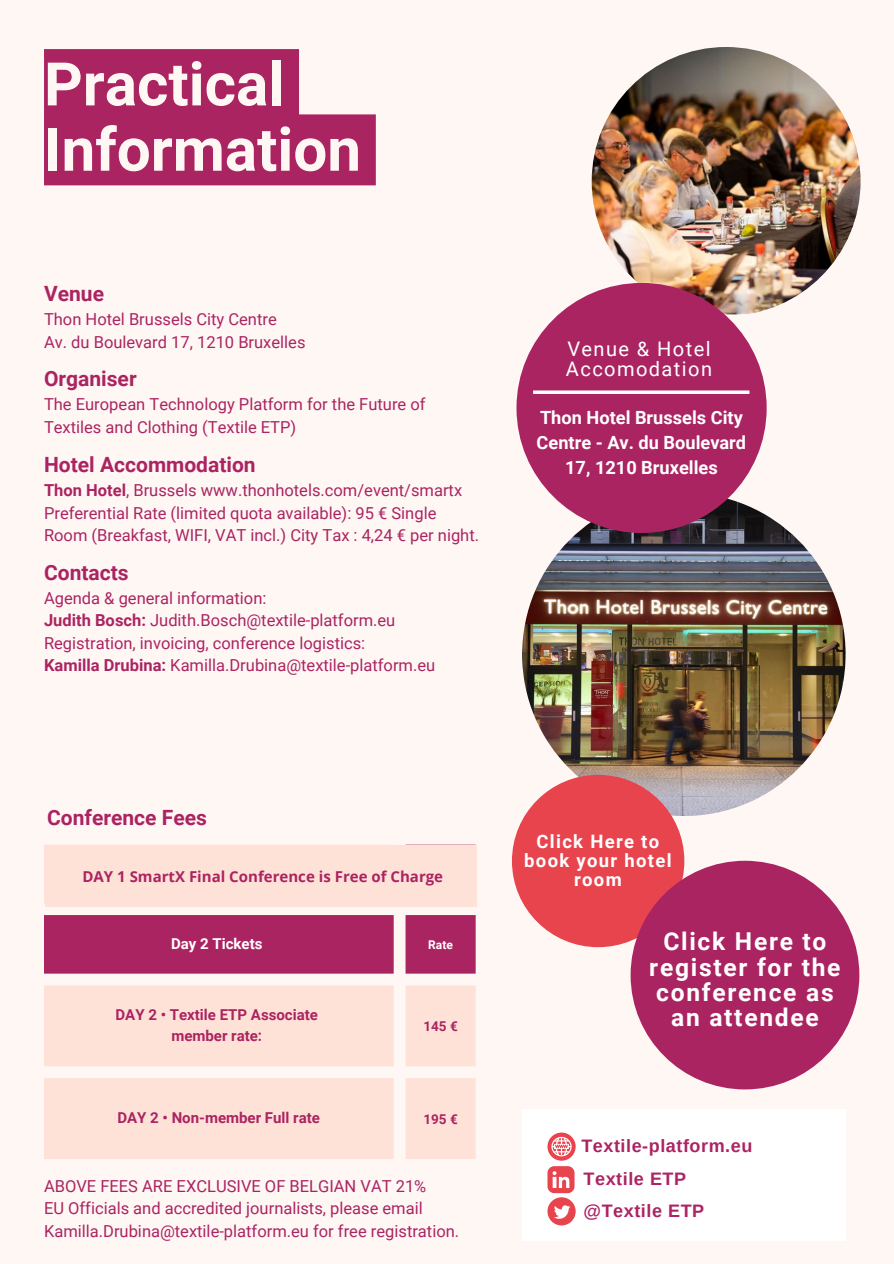
<style>
.page{position:relative;width:894px;height:1264px;background:#fff}
.page>*{position:absolute;margin:0;border:0;box-sizing:border-box;transform-origin:0 0}
.t1{font:700 60.15px "Roboto";color:#fff7f4}
.t2{font:700 24.6px/25.2px "Roboto";letter-spacing:.07em;color:#fff;text-align:center}
.t3{font:700 21px "Roboto";color:#ab2462}
.t4{font:20.1px/20.2px "Roboto";letter-spacing:.07em;color:#fff}
.t5{font:700 18.45px/19.2px "Roboto";letter-spacing:.07em;color:#fff;text-align:center}
.t6{font:700 18.15px/24.8px "Roboto";color:#fff}
.t7{font:700 18px "Arimo";letter-spacing:.03em;color:#ac2363}
.t8{font:16.5px/22.5px "Roboto";color:#ab2462}
.t9{font:700 15px "Roboto";color:#ab2462}
.t10{font:700 15px "Open Sans";color:#ab2462}
.t11{font:700 15px "Roboto";color:#fff}
.t12{font:700 13.5px "Roboto";color:#ab2462}
.t13{font:700 12px "Roboto";color:#fff}
.s1{font-weight:700}
</style>
<div class="page">
<div style="left:0;top:0;width:893px;height:1263px;background:#fff7f4"></div>
<div style="left:522px;top:1109px;width:323px;height:132px;background:#fff"></div>
<svg style="left:547px;top:1132px;width:28px;height:28px"></svg>
<svg style="left:44px;top:973px;width:431px;height:186px;fill:#ffe2d7"></svg>
<svg style="left:44px;top:845px;width:431px;height:128px;background:#b84579"></svg>
<div style="left:46px;top:845px;width:431px;height:61px;background:#ffe2d7"></div>
<svg style="left:44px;top:49px;width:332px;height:136px;background:#b43b72"></svg>
<img style="left:591px;top:47px;width:269px;height:269px;border-radius:50%">
<img style="left:522px;top:492px;width:323px;height:324px;border-radius:50%">
<div style="left:512px;top:774px;width:172px;height:173px;background:#e8444e;border-radius:50%"></div>
<div style="left:630px;top:860px;width:229px;height:229px;background:#ab2462;border-radius:50%"></div>
<div style="left:516px;top:283px;width:250px;height:250px;background:#ab2462;border-radius:50%"></div>
<svg style="left:533px;top:390px;width:216px;height:4px"></svg>
<svg style="left:547px;top:1166px;width:28px;height:59px"></svg>
<p class="t1" style="left:44px;top:50px;width:241px">Practical</p>
<p class="t1" style="left:44px;top:115px;width:318px">Information</p>
<p class="t3" style="left:44px;top:281px;width:61px">Venue</p>
<p class="t8" style="left:44px;top:308px;width:234px">Thon Hotel Brussels City Centre</p>
<p class="t8" style="left:44px;top:330px;width:263px">Av. du Boulevard 17, 1210 Bruxelles</p>
<p class="t3" style="left:44px;top:366px;width:94px">Organiser</p>
<p class="t8" style="left:44px;top:393px;width:383px">The European Technology Platform for the Future of<br>Textiles and Clothing (Textile ETP)</p>
<p class="t4" style="left:565px;top:338px;width:148px">Venue &amp; Hotel<br>Accomodation</p>
<p class="t6" style="left:536px;top:405px;width:211px">Thon Hotel Brussels City<br>Centre - Av. du Boulevard</p>
<p class="t3" style="left:44px;top:453px;width:213px">Hotel Accommodation</p>
<p class="t6" style="left:565px;top:455px;width:154px">17, 1210 Bruxelles</p>
<p class="t8" style="left:44px;top:479px;width:419px"><span class="s1">Thon Hotel</span>, Brussels www.thonhotels.com/event/smartx</p>
<p class="t8" style="left:44px;top:502px;width:436px">Preferential Rate (limited quota available): 95 € Single<br>Room (Breakfast, WIFI, VAT incl.) City Tax : 4,24 € per night.</p>
<p class="t3" style="left:44px;top:560px;width:86px">Contacts</p>
<p class="t8" style="left:44px;top:587px;width:224px">Agenda &amp; general information:</p>
<p class="t8" style="left:44px;top:609px;width:353px"><span class="s1">Judith Bosch:</span> Judith.Bosch@textile-platform.eu</p>
<p class="t8" style="left:44px;top:632px;width:322px">Registration, invoicing, conference logistics:</p>
<p class="t8" style="left:44px;top:654px;width:392px"><span class="s1">Kamilla Drubina:</span> Kamilla.Drubina@textile-platform.eu</p>
<p class="t3" style="left:47px;top:806px;width:161px">Conference Fees</p>
<p class="t10" style="left:82px;top:865px;width:362px">DAY 1 SmartX Final Conference is Free of Charge</p>
<p class="t11" style="left:171px;top:934px;width:93px">Day 2 Tickets</p>
<p class="t13" style="left:428px;top:937px;width:26px">Rate</p>
<p class="t9" style="left:115px;top:1006px;width:204px">DAY 2 • Textile ETP Associate</p>
<p class="t9" style="left:171px;top:1027px;width:92px">member rate:</p>
<p class="t12" style="left:423px;top:1018px;width:36px">145 €</p>
<p class="t9" style="left:117px;top:1108px;width:204px">DAY 2 • Non-member Full rate</p>
<p class="t12" style="left:423px;top:1111px;width:36px">195 €</p>
<p class="t8" style="left:44px;top:1174px;width:384px">ABOVE FEES ARE EXCLUSIVE OF BELGIAN VAT 21%</p>
<p class="t8" style="left:44px;top:1197px;width:380px">EU Officials and accredited journalists, please email</p>
<p class="t8" style="left:44px;top:1220px;width:416px">Kamilla.Drubina@textile-platform.eu for free registration.</p>
<p class="t5" style="left:524px;top:832px;width:149px">Click Here to book your hotel room</p>
<p class="t2" style="left:649px;top:929px;width:193px">Click Here to register for the conference as an attendee</p>
<p class="t7" style="left:581px;top:1136px;width:172px">Textile-platform.eu</p>
<p class="t7" style="left:583px;top:1168px;width:104px">Textile ETP</p>
<p class="t7" style="left:583px;top:1200px;width:122px">@Textile ETP</p>
</div>
